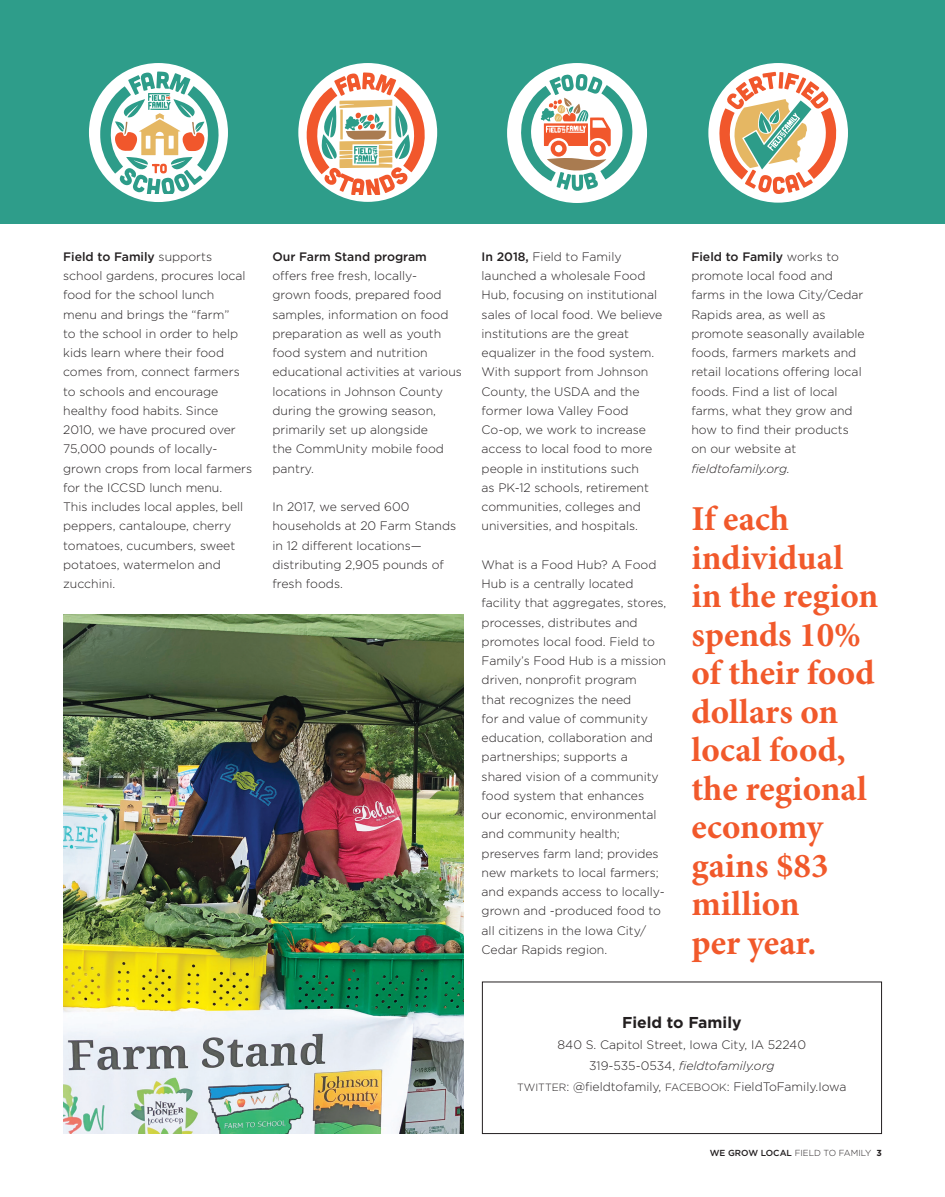
<style>
.page{position:relative;width:945px;height:1197px;background:#fff}
.page>*{position:absolute;margin:0;border:0;box-sizing:border-box;transform-origin:0 0}
.Header__small{font:700 35px/38.5px "Minion Pro";color:#f1592b}
.Body{font:700 15.75px "Gotham";color:#231f20}
.Body-2{font:300 12.25px/19.2px "Gotham";color:#231f20}
.Body-3{font:italic 300 12.25px "Gotham";color:#231f20}
.t1{font:300 8.75px "Gotham";color:#231f20}
.s1{font-weight:500}
.s2{font-style:italic}
.s3{font-style:normal}
.s4{font-size:10.5px}
.s5{font-weight:700}
</style>
<div class="page">
<div style="left:0;top:0;width:945px;height:224px;background:#2e9d8a"></div>
<div style="left:89px;top:63px;width:139px;height:139px;background:#fff;border-radius:50%"></div>
<svg style="left:100px;top:72px;width:124px;height:122px"></svg>
<div style="left:708px;top:63px;width:140px;height:140px;background:#fff;border-radius:50%"></div>
<svg style="left:719px;top:72px;width:118px;height:122px"></svg>
<div style="left:507px;top:63px;width:140px;height:140px;background:#fff;border-radius:50%"></div>
<svg style="left:519px;top:74px;width:114px;height:117px"></svg>
<div style="left:298px;top:63px;width:139px;height:139px;background:#fff;border-radius:50%"></div>
<svg style="left:301px;top:72px;width:125px;height:122px"></svg>
<img style="left:63px;top:615px;width:400px;height:519px">
<div style="left:482px;top:982px;width:400px;height:152px;border:1px solid #231f20"></div>
<p class="Body-2" style="left:63px;top:246px;width:191px"><span class="s1">Field to Family</span> supports school gardens, procures local food for the school lunch<br>menu and brings the “farm”<br>to the school in order to help kids learn where their food comes from, connect farmers to schools and encourage healthy food habits. Since<br>2010, we have procured over<br>75,000 pounds of locally&shy;grown crops from local farmers for the ICCSD lunch menu.<br>This includes local apples, bell peppers, cantaloupe, cherry tomatoes, cucumbers, sweet potatoes, watermelon and zucchini.</p>
<p class="Body-2" style="left:272px;top:246px;width:191px"><span class="s1">Our Farm Stand program </span>offers free fresh, locally-<br>grown foods, prepared food samples, information on food preparation as well as youth food system and nutrition educational activities at various locations in Johnson County during the growing season, primarily set up alongside<br>the CommUnity mobile food pantry.</p>
<p class="Body-2" style="left:272px;top:497px;width:185px">In 2017, we served 600 households at 20 Farm Stands in 12 different locations— distributing 2,905 pounds of fresh foods.</p>
<p class="Body-2" style="left:482px;top:246px;width:182px"><span class="s1">In 2018,</span> Field to Family launched a wholesale Food<br>Hub, focusing on institutional sales of local food. We believe institutions are the great equalizer in the food system.<br>With support from Johnson<br>County, the USDA and the former Iowa Valley Food<br>Co-op, we work to increase access to local food to more people in institutions such<br>as PK-12 schools, retirement communities, colleges and universities, and hospitals.</p>
<p class="Body-2" style="left:482px;top:554px;width:186px">What is a Food Hub? A Food<br>Hub is a centrally located facility that aggregates, stores, processes, distributes and promotes local food. Field to<br>Family’s Food Hub is a mission driven, nonprofit program<br>that recognizes the need<br>for and value of community education, collaboration and partnerships; supports a shared vision of a community food system that enhances our economic, environmental and community health; preserves farm land; provides new markets to local farmers; and expands access to locally&shy;grown and -produced food to all citizens in the Iowa City/<br>Cedar Rapids region.</p>
<p class="Body-2" style="left:691px;top:246px;width:175px"><span class="s1">Field to Family</span> works to promote local food and farms in the Iowa City/Cedar<br>Rapids area, as well as promote seasonally available foods, farmers markets and retail locations offering local foods. Find a list of local farms, what they grow and how to find their products on our website at <span class="s2">fieldtofamily.org.</span></p>
<p class="Header__small" style="left:691px;top:501px;width:188px">If each individual in the region spends 10% of their food dollars on local food, the regional economy gains $83 million</p>
<p class="Header__small" style="left:691px;top:925px;width:126px">per year.</p>
<p class="Body" style="left:622px;top:1012px;width:121px">Field to Family</p>
<p class="Body-2" style="left:558px;top:1034px;width:250px">840 S. Capitol Street, Iowa City, IA 52240</p>
<p class="Body-3" style="left:589px;top:1058px;width:187px"><span class="s3">319-535-0534,</span> fieldtofamily.org</p>
<p class="Body-2" style="left:517px;top:1076px;width:331px"><span class="s4">TWITTER</span>: @fieldtofamily, <span class="s4">FACEBOOK</span>: FieldToFamily.Iowa</p>
<p class="t1" style="left:710px;top:1147px;width:174px"><span class="s1">WE GROW LOCAL</span> FIELD TO FAMILY <span class="s5">3</span></p>
</div>
